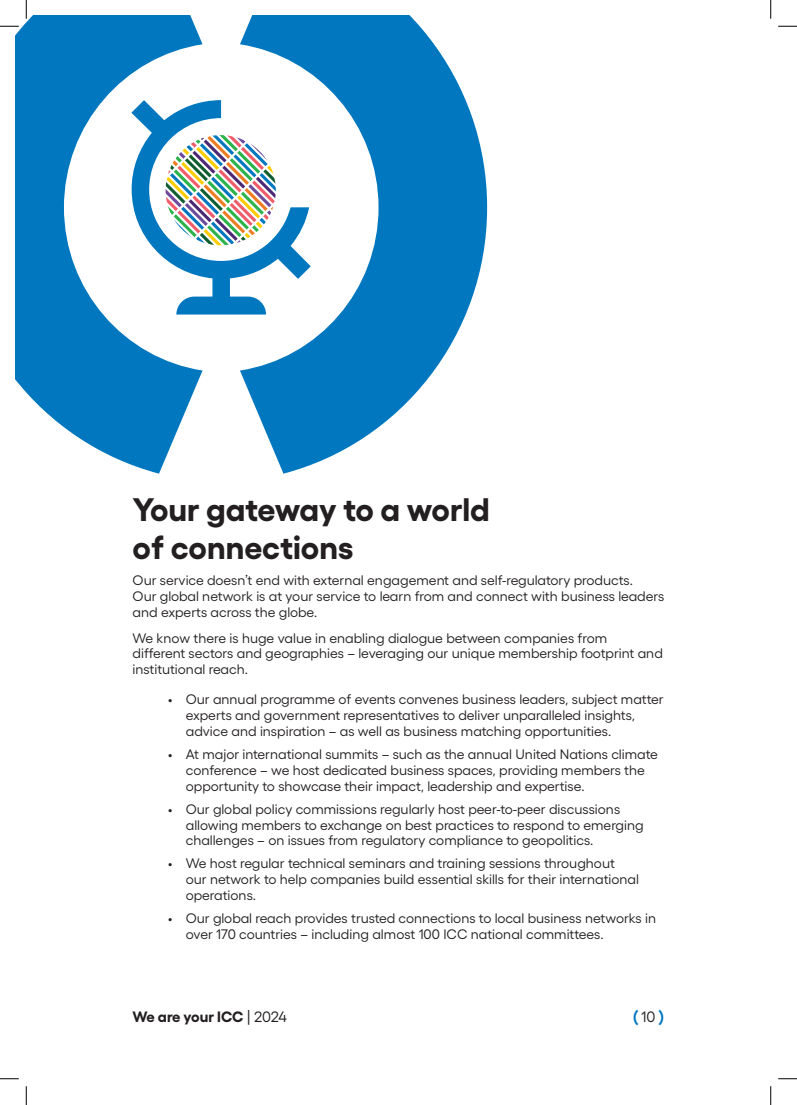
<style>
.page{position:relative;width:797px;height:1105px;background:#fff}
.page>*{position:absolute;margin:0;border:0;box-sizing:border-box;transform-origin:0 0}
.t1{font:700 32.5px/37.6px "Gellix";color:#231f20}
.t2{font:700 15px "Gellix";letter-spacing:-.005em;color:#231f20}
.t3{font:700 15px "Gellix";color:#0077bf}
.BODY{font:13.75px/15.9px "Gellix";color:#231f20}
.s1{font-weight:400}
.s2{font-weight:400;color:#231f20}
</style>
<div class="page">
<svg style="left:240px;top:16px;width:247px;height:458px;fill:#0077bf"></svg>
<svg style="left:16px;top:16px;width:186px;height:458px;fill:#0077bf"></svg>
<svg style="left:131px;top:100px;width:180px;height:215px"></svg>
<svg style="left:0;top:25px;width:19px;height:2px"></svg>
<svg style="left:778px;top:25px;width:19px;height:2px"></svg>
<svg style="left:0;top:1078px;width:19px;height:1px"></svg>
<svg style="left:778px;top:1078px;width:19px;height:1px"></svg>
<svg style="left:25px;top:0;width:2px;height:19px"></svg>
<svg style="left:25px;top:1086px;width:2px;height:19px"></svg>
<svg style="left:770px;top:0;width:1px;height:19px"></svg>
<svg style="left:770px;top:1086px;width:1px;height:19px"></svg>
<h1 class="t1" style="left:133px;top:487px;width:358px">Your gateway to a world of connections</h1>
<p class="BODY" style="left:133px;top:571px;width:533px">Our service doesn’t end with external engagement and self-regulatory products.<br>Our global network is at your service to learn from and connect with business leaders and experts across the globe.</p>
<p class="BODY" style="left:133px;top:628px;width:532px">We know there is huge value in enabling dialogue between companies from different sectors and geographies – leveraging our unique membership footprint and institutional reach.</p>
<p class="BODY" style="left:186px;top:690px;width:479px;text-indent:-18px">• Our annual programme of events convenes business leaders, subject matter experts and government representatives to deliver unparalleled insights, advice and inspiration – as well as business matching opportunities.</p>
<p class="BODY" style="left:186px;top:745px;width:473px;text-indent:-18px">• At major international summits – such as the annual United Nations climate conference – we host dedicated business spaces, providing members the opportunity to showcase their impact, leadership and expertise.</p>
<p class="BODY" style="left:186px;top:799px;width:459px;text-indent:-18px">• Our global policy commissions regularly host peer-to-peer discussions allowing members to exchange on best practices to respond to emerging challenges – on issues from regulatory compliance to geopolitics.</p>
<p class="BODY" style="left:186px;top:854px;width:455px;text-indent:-18px">• We host regular technical seminars and training sessions throughout our network to help companies build essential skills for their international operations.</p>
<p class="BODY" style="left:186px;top:909px;width:472px;text-indent:-18px">• Our global reach provides trusted connections to local business networks in over 170 countries – including almost 100 ICC national committees.</p>
<p class="t2" style="left:133px;top:1004px;width:156px">We are your ICC <span class="s1">| 2024</span></p>
<p class="t3" style="left:633px;top:1004px;width:33px">(<span class="s2">10</span> )</p>
</div>
